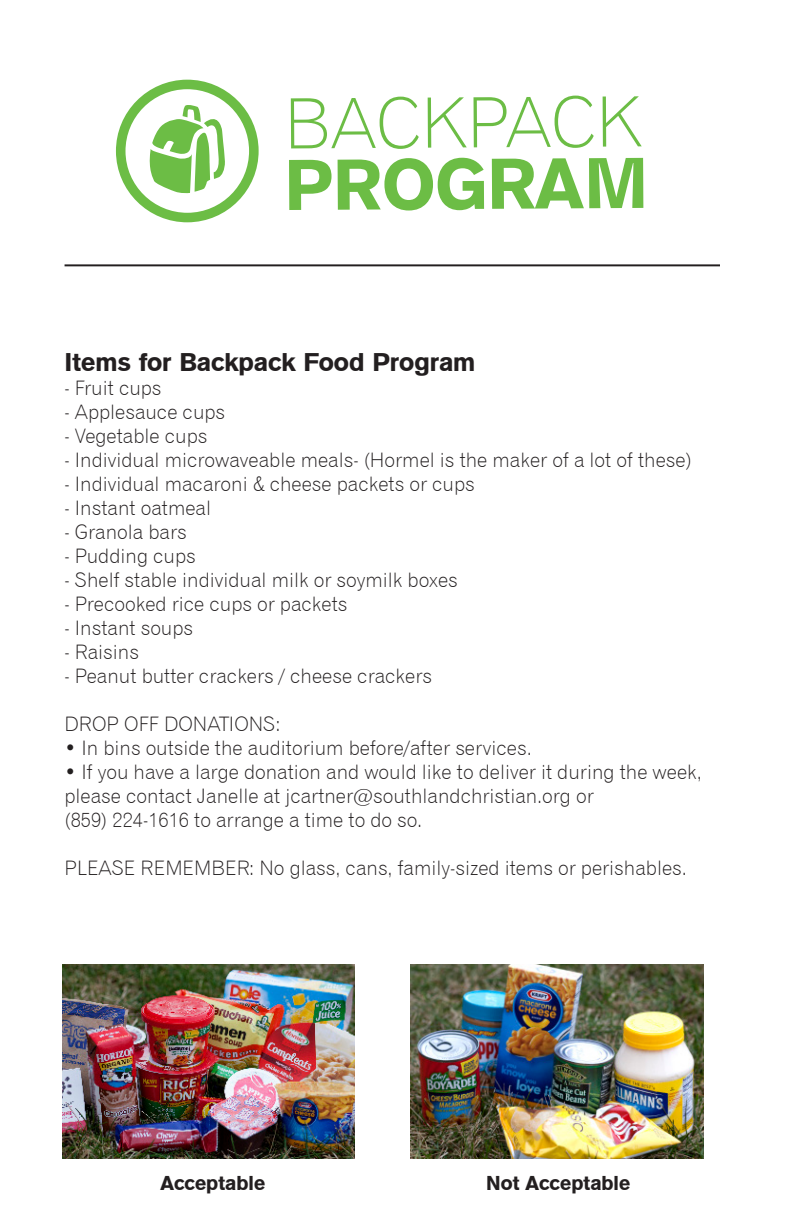
<style>
.page{position:relative;width:792px;height:1224px;background:#fff}
.page>*{position:absolute;margin:0;border:0;box-sizing:border-box;transform-origin:0 0}
.t1{font:70.8px "Gothic 725 BT Black A";letter-spacing:-.005em;color:#6cbd45}
.t2{font:69px "Gothic 720 BT Light B";letter-spacing:-.005em;color:#6cbd45}
.t3{font:25.6px "Gothic 725 BT Black A";color:#231f20}
.t4{font:20px "Gothic 720 BT Light B";color:#231f20}
.t5{font:20px "Gothic 725 BT Black A";color:#231f20}
</style>
<div class="page">
<hr style="left:65px;top:264px;width:655px;height:2px;background:#231f20">
<img style="left:62px;top:964px;width:293px;height:194px">
<img style="left:411px;top:964px;width:292px;height:194px">
<svg style="left:116px;top:79px;width:143px;height:144px"></svg>
<h2 class="t2" style="left:284px;top:81px;width:359px">BACKPACK</h2>
<h1 class="t1" style="left:284px;top:141px;width:366px">PROGRAM</h1>
<p class="t3" style="left:65px;top:347px;width:412px">Items for Backpack Food Program</p>
<p class="t4" style="left:65px;top:376px;width:98px">- Fruit cups</p>
<p class="t4" style="left:65px;top:400px;width:162px">- Applesauce cups</p>
<p class="t4" style="left:65px;top:424px;width:144px">- Vegetable cups</p>
<p class="t4" style="left:65px;top:448px;width:629px">- Individual microwaveable meals- (Hormel is the maker of a lot of these)</p>
<p class="t4" style="left:65px;top:472px;width:412px">- Individual macaroni &amp; cheese packets or cups</p>
<p class="t4" style="left:65px;top:496px;width:148px">- Instant oatmeal</p>
<p class="t4" style="left:65px;top:520px;width:124px">- Granola bars</p>
<p class="t4" style="left:65px;top:544px;width:133px">- Pudding cups</p>
<p class="t4" style="left:65px;top:568px;width:395px">- Shelf stable individual milk or soymilk boxes</p>
<p class="t4" style="left:65px;top:592px;width:284px">- Precooked rice cups or packets</p>
<p class="t4" style="left:65px;top:616px;width:130px">- Instant soups</p>
<p class="t4" style="left:65px;top:640px;width:76px">- Raisins</p>
<p class="t4" style="left:65px;top:664px;width:369px">- Peanut butter crackers / cheese crackers</p>
<p class="t4" style="left:65px;top:712px;width:217px">DROP OFF DONATIONS:</p>
<p class="t4" style="left:65px;top:736px;width:469px">• In bins outside the auditorium before/after services.</p>
<p class="t4" style="left:65px;top:760px;width:639px">• If you have a large donation and would like to deliver it during the week,</p>
<p class="t4" style="left:65px;top:784px;width:531px">please contact Janelle at jcartner@southlandchristian.org or</p>
<p class="t4" style="left:65px;top:808px;width:359px">(859) 224-1616 to arrange a time to do so.</p>
<p class="t4" style="left:65px;top:856px;width:624px">PLEASE REMEMBER: No glass, cans, family-sized items or perishables.</p>
<p class="t5" style="left:161px;top:1171px;width:106px">Acceptable</p>
<p class="t5" style="left:486px;top:1171px;width:145px">Not Acceptable</p>
</div>
